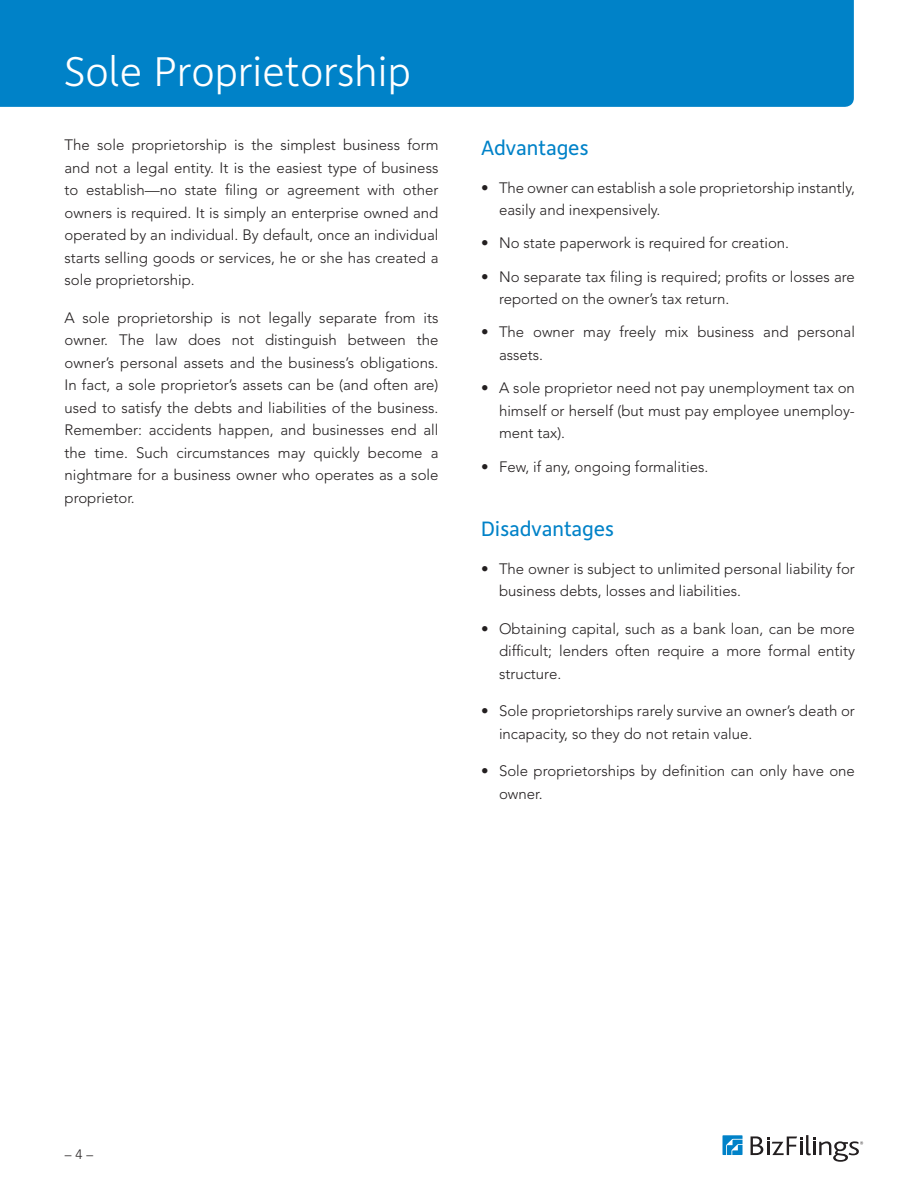
<style>
.page{position:relative;width:918px;height:1188px;background:#fff}
.page>*{position:absolute;margin:0;border:0;box-sizing:border-box;transform-origin:0 0}
.Main_Text_Style{font:300 42px "Depot";color:#fff}
.Subhead{font:21px "Depot";color:#0082c8}
.Main_Text_Style-2{font:300 15px/22.5px "Avenir";color:#231f20}
.bulleted_text{font:300 15px/22.5px "Avenir";color:#231f20}
.t1{font:300 13.5px "Avenir";color:#231f20}
</style>
<div class="page">
<svg style="left:722px;top:1135px;width:21px;height:20px"></svg>
<svg style="left:751px;top:1135px;width:112px;height:27px"></svg>
<div style="left:0;top:0;width:854px;height:107px;background:#0082c8"></div>
<p class="Main_Text_Style" style="left:65px;top:47px;width:348px">Sole Proprietorship</p>
<p class="Main_Text_Style-2" style="left:65px;top:134px;width:375px;text-align:justify">The sole proprietorship is the simplest business form and not a legal entity. It is the easiest type of business to establish—no state filing or agreement with other owners is required. It is simply an enterprise owned and operated by an individual. By default, once an individual starts selling goods or services, he or she has created a sole proprietorship.</p>
<p class="Main_Text_Style-2" style="left:65px;top:306px;width:376px">A sole proprietorship is not legally separate from its owner. The law does not distinguish between the owner’s personal assets and the business’s obligations.<br>In fact, a sole proprietor’s assets can be (and often are) used to satisfy the debts and liabilities of the business.<br>Remember: accidents happen, and businesses end all the time. Such circumstances may quickly become a nightmare for a business owner who operates as a sole proprietor.</p>
<p class="Subhead" style="left:481px;top:135px;width:109px">Advantages</p>
<p class="bulleted_text" style="left:499px;top:176px;width:357px;text-indent:-18px">• The owner can establish a sole proprietorship instantly, easily and inexpensively.</p>
<p class="bulleted_text" style="left:481px;top:232px;width:307px">• No state paperwork is required for creation.</p>
<p class="bulleted_text" style="left:499px;top:265px;width:357px;text-indent:-18px">• No separate tax filing is required; profits or losses are reported on the owner’s tax return.</p>
<p class="bulleted_text" style="left:499px;top:321px;width:357px;text-indent:-18px">• The owner may freely mix business and personal assets.</p>
<p class="bulleted_text" style="left:499px;top:377px;width:357px;text-align:justify;text-indent:-18px">• A sole proprietor need not pay unemployment tax on himself or herself (but must pay employee unemploy&shy;ment tax).</p>
<p class="bulleted_text" style="left:481px;top:455px;width:226px">• Few, if any, ongoing formalities.</p>
<p class="Subhead" style="left:481px;top:516px;width:135px">Disadvantages</p>
<p class="Main_Text_Style-2" style="left:499px;top:557px;width:357px;text-indent:-18px">• The owner is subject to unlimited personal liability for business debts, losses and liabilities.</p>
<p class="Main_Text_Style-2" style="left:499px;top:617px;width:357px;text-align:justify;text-indent:-18px">• Obtaining capital, such as a bank loan, can be more difficult; lenders often require a more formal entity structure.</p>
<p class="Main_Text_Style-2" style="left:499px;top:700px;width:357px;text-indent:-18px">• Sole proprietorships rarely survive an owner’s death or incapacity, so they do not retain value.</p>
<p class="Main_Text_Style-2" style="left:499px;top:760px;width:357px;text-indent:-18px">• Sole proprietorships by definition can only have one owner.</p>
<p class="t1" style="left:65px;top:1147px;width:30px">–4–</p>
</div>
